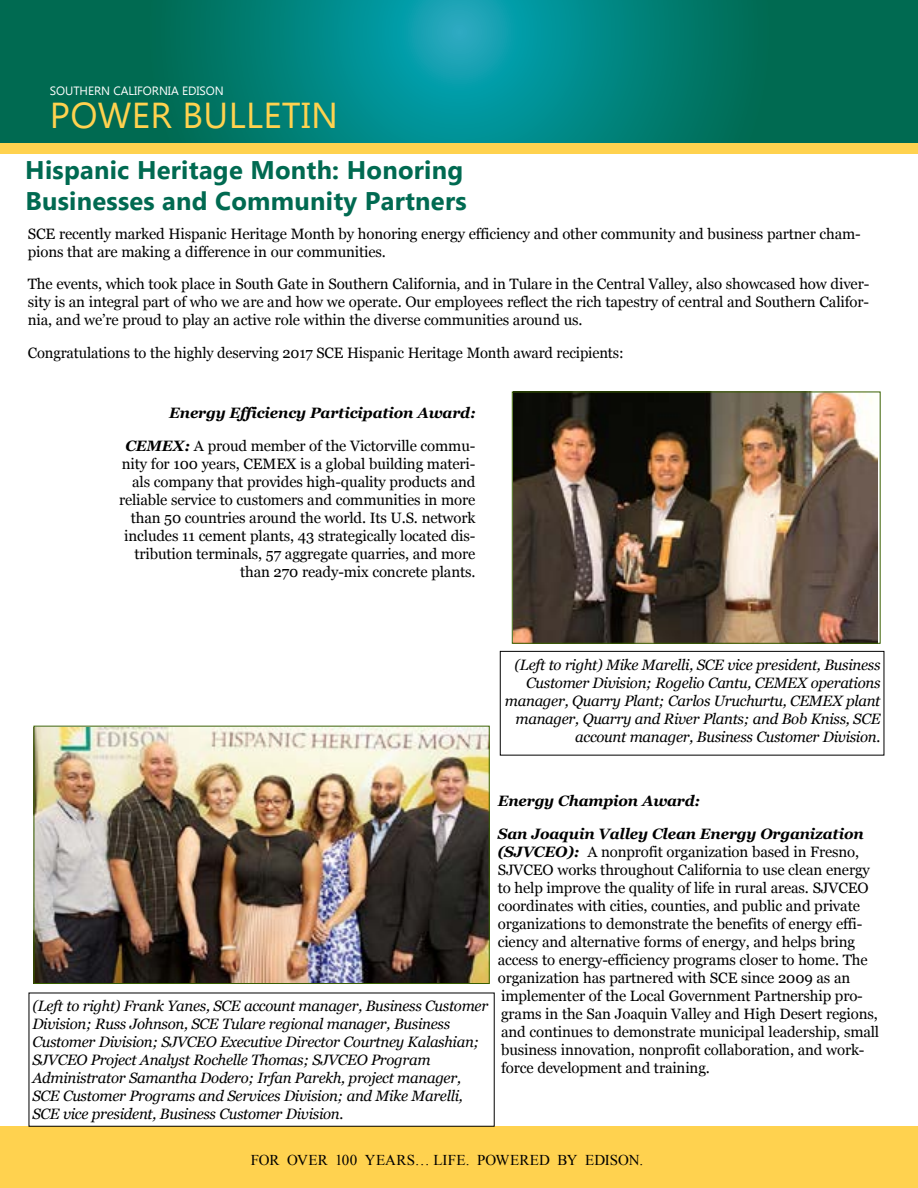
<style>
.page{position:relative;width:918px;height:1188px;background:#fff}
.page>*{position:absolute;margin:0;border:0;box-sizing:border-box;transform-origin:0 0}
.t1{font:36px "Gadugi";letter-spacing:.01em;color:#ffd24f}
.t2{font:700 25.5px/30.8px "Gadugi";letter-spacing:.01em;color:#006a51}
.t3{font:15px/18px "Georgia";letter-spacing:-.01em;color:#000}
.t4{font:italic 15px/18px "Georgia";letter-spacing:-.02em;color:#000;text-align:right}
.t5{font:italic 700 15px "Georgia";letter-spacing:-.01em;color:#000}
.t6{font:15px "Times New Roman";color:#000}
.t7{font:12px "Gadugi";letter-spacing:-.005em;color:#fff}
.s1{font-weight:700;font-style:italic}
</style>
<div class="page">
<svg style="left:0;top:0;width:918px;height:143px;background:#017c71"></svg>
<div style="left:0;top:143px;width:918px;height:10px;background:#ffd24f"></div>
<div style="left:0;top:1126px;width:918px;height:62px;background:#ffd24f"></div>
<img style="left:514px;top:394px;width:364px;height:248px">
<div style="left:512px;top:392px;width:369px;height:252px;border:1px solid #396000"></div>
<div style="left:500px;top:651px;width:384px;height:104px;border:1px solid #000"></div>
<img style="left:36px;top:728px;width:452px;height:254px">
<div style="left:34px;top:726px;width:456px;height:258px;border:1px solid #396000"></div>
<p class="t7" style="left:50px;top:83px;width:175px">SOUTHERN CALIFORNIA EDISON</p>
<h1 class="t1" style="left:50px;top:93px;width:290px">POWER BULLETIN</h1>
<h2 class="t2" style="left:25px;top:155px;width:443px">Hispanic Heritage Month: Honoring<br>Businesses and Community Partners</h2>
<p class="t3" style="left:28px;top:225px;width:835px">SCE recently marked Hispanic Heritage Month by honoring energy efficiency and other community and business partner cham&shy;pions that are making a difference in our communities.</p>
<p class="t3" style="left:28px;top:275px;width:843px;text-align:justify">The events, which took place in South Gate in Southern California, and in Tulare in the Central Valley, also showcased how diver&shy;sity is an integral part of who we are and how we operate. Our employees reflect the rich tapestry of central and Southern Califor&shy;nia, and we’re proud to play an active role within the diverse communities around us.</p>
<p class="t3" style="left:28px;top:344px;width:597px">Congratulations to the highly deserving 2017 SCE Hispanic Heritage Month award recipients:</p>
<p class="t5" style="left:169px;top:403px;width:308px">Energy Efficiency Participation Award:</p>
<p class="t3" style="left:119px;top:437px;width:358px;text-align:right"><span class="s1">CEMEX:</span> A proud member of the Victorville commu&shy;nity for 100 years, CEMEX is a global building materi&shy;als company that provides high-quality products and reliable service to customers and communities in more than 50 countries around the world. Its U.S. network includes 11 cement plants, 43 strategically located dis&shy;tribution terminals, 57 aggregate quarries, and more than 270 ready-mix concrete plants.</p>
<p class="t4" style="left:505px;top:656px;width:377px">(Left to right) Mike Marelli, SCE vice president, Business Customer Division; Rogelio Cantu, CEMEX operations manager, Quarry Plant; Carlos Uruchurtu, CEMEX plant manager, Quarry and River Plants; and Bob Kniss, SCE account manager, Business Customer Division.</p>
<p class="t4" style="left:32px;top:997px;width:457px;text-align:left">(Left to right) Frank Yanes, SCE account manager, Business Customer Division; Russ Johnson, SCE Tulare regional manager, Business Customer Division; SJVCEO Executive Director Courtney Kalashian; SJVCEO Project Analyst Rochelle Thomas; SJVCEO Program Administrator Samantha Dodero; Irfan Parekh, project manager, SCE Customer Programs and Services Division; and Mike Marelli, SCE vice president, Business Customer Division.</p>
<p class="t5" style="left:498px;top:791px;width:204px">Energy Champion Award:</p>
<p class="t3" style="left:498px;top:825px;width:383px"><span class="s1">San Joaquin Valley Clean Energy Organization (SJVCEO):</span> A nonprofit organization based in Fresno, SJVCEO works throughout California to use clean energy to help improve the quality of life in rural areas. SJVCEO coordinates with cities, counties, and public and private organizations to demonstrate the benefits of energy effi&shy;ciency and alternative forms of energy, and helps bring access to energy-efficiency programs closer to home. The organization has partnered with SCE since 2009 as an implementer of the Local Government Partnership pro&shy;grams in the San Joaquin Valley and High Desert regions, and continues to demonstrate municipal leadership, small business innovation, nonprofit collaboration, and work&shy;force development and training.</p>
<p class="t6" style="left:251px;top:1150px;width:394px">FOR OVER 100 YEARS… LIFE. POWERED BY EDISON.</p>
</div>
